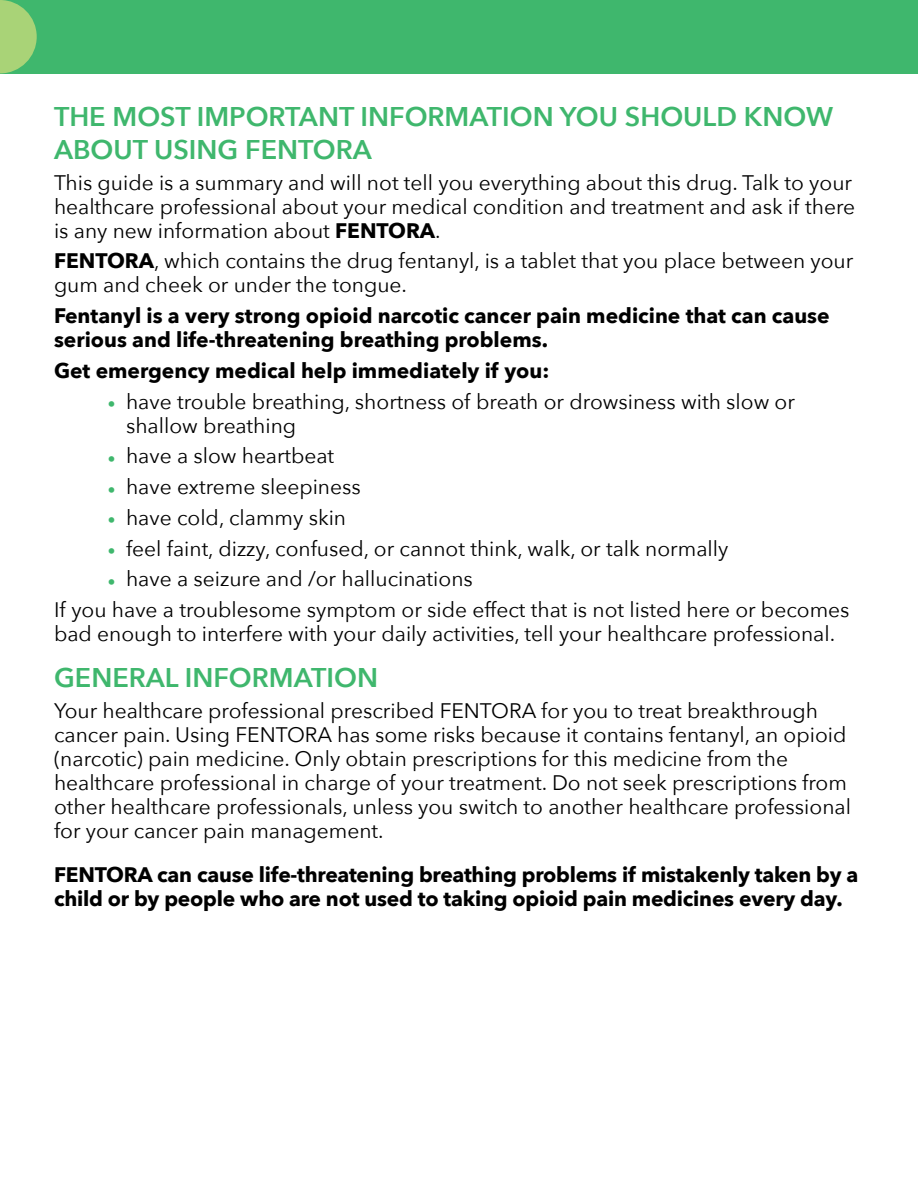
<style>
.page{position:relative;width:918px;height:1188px;background:#fff}
.page>*{position:absolute;margin:0;border:0;box-sizing:border-box;transform-origin:0 0}
.t1{font:600 27px/32.4px "Avenir Next";color:#3fb76d}
.t2{font:21px/24px "Avenir Next";color:#000}
.t3{font:700 21px/24px "Avenir Next";letter-spacing:-.01em;color:#000}
.s1{font-weight:700}
.s2{font-weight:800;color:#3fb76d}
</style>
<div class="page">
<div style="left:0;top:0;width:918px;height:73px;background:#3fb76d"></div>
<svg style="left:0;top:0;width:37px;height:73px"></svg>
<p class="t1" style="left:54px;top:100px;width:781px">THE MOST IMPORTANT INFORMATION YOU SHOULD KNOW<br>ABOUT USING FENTORA</p>
<p class="t2" style="left:54px;top:169px;width:803px">This guide is a summary and will not tell you everything about this drug. Talk to your healthcare professional about your medical condition and treatment and ask if there is any new information about <span class="s1">FENTORA</span>.</p>
<p class="t2" style="left:54px;top:248px;width:801px"><span class="s1">FENTORA</span>, which contains the drug fentanyl, is a tablet that you place between your gum and cheek or under the tongue.</p>
<p class="t3" style="left:54px;top:303px;width:777px">Fentanyl is a very strong opioid narcotic cancer pain medicine that can cause serious and life-threatening breathing problems.</p>
<p class="t2" style="left:108px;top:354px;width:689px;line-height:30.8px;text-indent:-54px"><span class="s1">Get emergency medical help immediately if you:<br></span><span class="s2">·</span> have trouble breathing, shortness of breath or drowsiness with slow or</p>
<p class="t2" style="left:126px;top:412px;width:172px">shallow breathing</p>
<p class="t2" style="left:108px;top:443px;width:228px"><span class="s2">·</span> have a slow heartbeat</p>
<p class="t2" style="left:108px;top:474px;width:254px"><span class="s2">·</span> have extreme sleepiness</p>
<p class="t2" style="left:108px;top:505px;width:240px"><span class="s2">·</span> have cold, clammy skin</p>
<p class="t2" style="left:108px;top:535px;width:622px"><span class="s2">·</span> feel faint, dizzy, confused, or cannot think, walk, or talk normally</p>
<p class="t2" style="left:108px;top:566px;width:366px"><span class="s2">·</span> have a seizure and /or hallucinations</p>
<p class="t2" style="left:54px;top:597px;width:797px">If you have a troublesome symptom or side effect that is not listed here or becomes</p>
<p class="t2" style="left:54px;top:621px;width:783px">bad enough to interfere with your daily activities, tell your healthcare professional.</p>
<p class="t1" style="left:54px;top:661px;width:326px">GENERAL INFORMATION</p>
<p class="t2" style="left:54px;top:697px;width:799px">Your healthcare professional prescribed FENTORA for you to treat breakthrough cancer pain. Using FENTORA has some risks because it contains fentanyl, an opioid (narcotic) pain medicine. Only obtain prescriptions for this medicine from the healthcare professional in charge of your treatment. Do not seek prescriptions from other healthcare professionals, unless you switch to another healthcare professional for your cancer pain management.</p>
<p class="t3" style="left:54px;top:862px;width:806px">FENTORA can cause life-threatening breathing problems if mistakenly taken by a child or by people who are not used to taking opioid pain medicines every day.</p>
</div>
